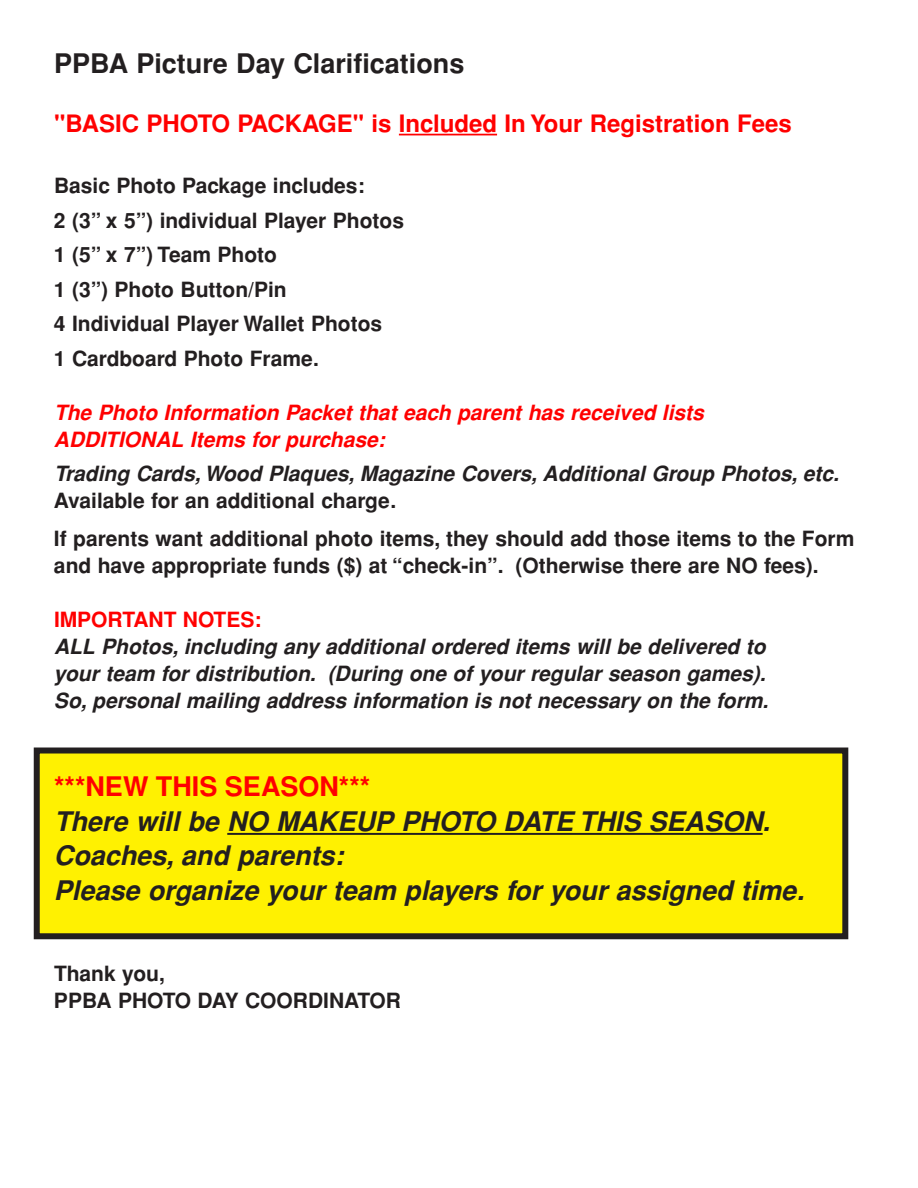
<style>
.page{position:relative;width:918px;height:1188px;background:#fff}
.page>*{position:absolute;margin:0;border:0;box-sizing:border-box;transform-origin:0 0}
.t1{font:italic 700 27px/34.5px "Helvetica";color:#231f20}
.t2{font:700 27px "Helvetica";color:#231f20}
.t3{font:700 27px "Helvetica";color:#f00}
.t4{font:700 24px "Helvetica";color:#f00}
.t5{font:700 21px/34.5px "Helvetica";color:#231f20}
.t6{font:italic 700 21px/27px "Helvetica";color:#231f20}
.t7{font:italic 700 21px/27px "Helvetica";color:#f00}
.t8{font:700 21px "Helvetica";color:#f00}
</style>
<div class="page">
<div style="left:37px;top:751px;width:808px;height:185px;background:#fff101"></div>
<div style="left:34px;top:748px;width:814px;height:191px;border:6px solid #231f20"></div>
<hr style="left:399px;top:134px;width:98px;height:1px;background:#f00">
<hr style="left:227px;top:833px;width:536px;height:2px;background:#231f20">
<p class="t2" style="left:54px;top:48px;width:412px">PPBA Picture Day Clarifications</p>
<p class="t4" style="left:54px;top:110px;width:739px">"BASIC PHOTO PACKAGE" is Included In Your Registration Fees</p>
<p class="t5" style="left:54px;top:169px;width:352px">Basic Photo Package includes:<br>2 (3” x 5”) individual Player Photos<br>1 (5” x 7”) Team Photo<br>1 (3”) Photo Button/Pin<br>4 Individual Player Wallet Photos<br>1 Cardboard Photo Frame.</p>
<p class="t7" style="left:54px;top:399px;width:651px">The Photo Information Packet that each parent has received lists<br>ADDITIONAL Items for purchase:</p>
<p class="t6" style="left:54px;top:461px;width:787px">Trading Cards, Wood Plaques, Magazine Covers, Additional Group Photos, etc.</p>
<p class="t5" style="left:54px;top:482px;width:802px;line-height:37.5px">Available for an additional charge.<br>If parents want additional photo items, they should add those items to the Form</p>
<p class="t5" style="left:54px;top:548px;width:766px">and have appropriate funds ($) at “check-in”. (Otherwise there are NO fees).</p>
<p class="t8" style="left:54px;top:607px;width:209px">IMPORTANT NOTES:</p>
<p class="t6" style="left:54px;top:633px;width:716px">ALL Photos, including any additional ordered items will be delivered to your team for distribution. (During one of your regular season games).<br>So, personal mailing address information is not necessary on the form.</p>
<p class="t3" style="left:54px;top:771px;width:318px">***NEW THIS SEASON***</p>
<p class="t1" style="left:54px;top:804px;width:752px">There will be NO MAKEUP PHOTO DATE THIS SEASON.<br>Coaches, and parents:<br>Please organize your team players for your assigned time.</p>
<p class="t5" style="left:54px;top:960px;width:349px;line-height:27px">Thank you,<br>PPBA PHOTO DAY COORDINATOR</p>
</div>
